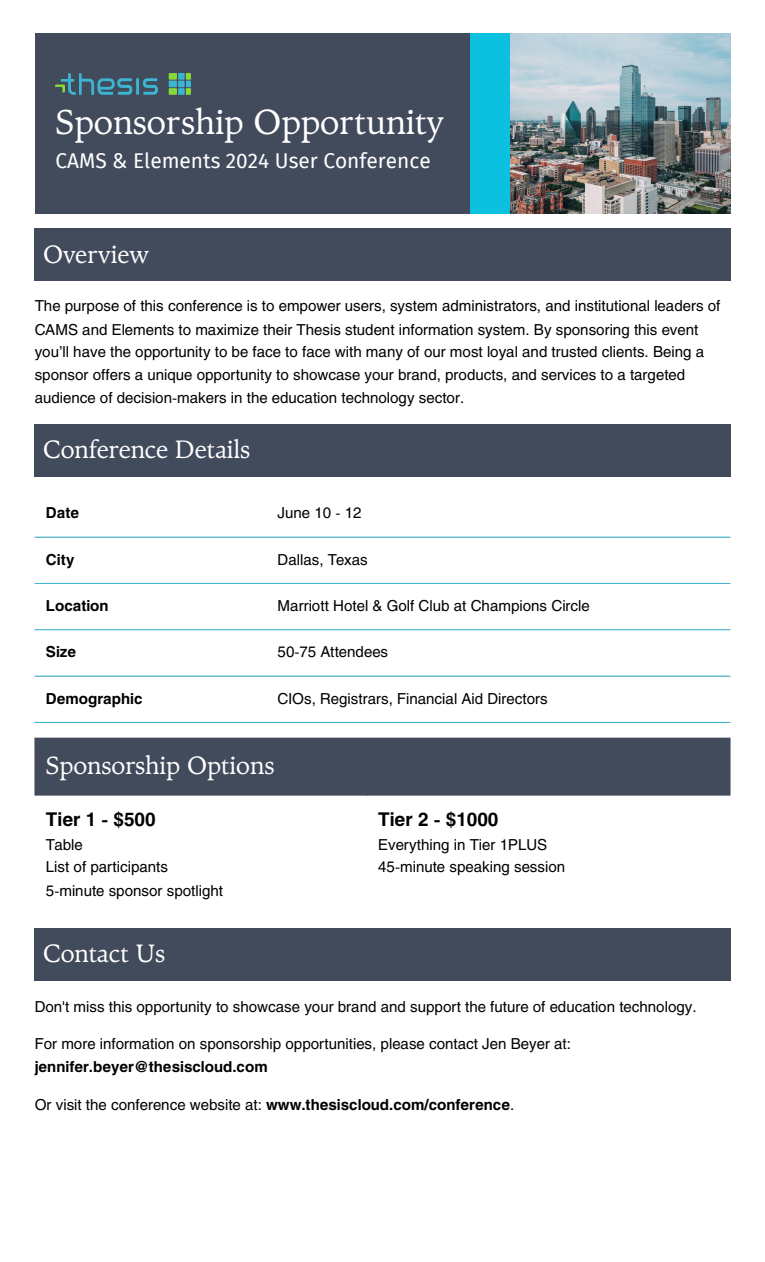
<style>
.page{position:relative;width:765px;height:1262px;background:#fff}
.page>*{position:absolute;margin:0;border:0;box-sizing:border-box;transform-origin:0 0}
.t1{font:34.75px "TY Serif";color:#fff}
.t2{font:25px "TY Serif";color:#fff}
.t3{font:20.88px "Fira Sans";color:#fff}
.t4{font:700 18.75px "Helios";color:#000}
.t5{font:15px/23px "Helios";color:#000}
.t6{font:700 15px "Helios";color:#000}
.s1{font-weight:700}
</style>
<div class="page">
<div style="left:35px;top:34px;width:695px;height:180px;background:#424b5c"></div>
<img style="left:510px;top:34px;width:220px;height:180px">
<div style="left:471px;top:34px;width:39px;height:180px;background:#0cc0df"></div>
<img style="left:56px;top:73px;width:135px;height:22px">
<div style="left:35px;top:229px;width:695px;height:52px;background:#424b5c"></div>
<div style="left:35px;top:425px;width:695px;height:52px;background:#424b5c"></div>
<hr style="left:35px;top:537px;width:695px;height:1px;background:#3db5d2">
<hr style="left:35px;top:583px;width:695px;height:1px;background:#3db5d2">
<hr style="left:35px;top:629px;width:695px;height:1px;background:#3db5d2">
<hr style="left:35px;top:676px;width:695px;height:1px;background:#3db5d2">
<hr style="left:35px;top:722px;width:695px;height:1px;background:#3db5d2">
<div style="left:35px;top:738px;width:695px;height:58px;background:#424b5c"></div>
<div style="left:35px;top:928px;width:695px;height:52px;background:#424b5c"></div>
<p class="t1" style="left:56px;top:101px;width:390px">Sponsorship Opportunity</p>
<p class="t3" style="left:56px;top:149px;width:377px">CAMS &amp; Elements 2024 User Conference</p>
<p class="t2" style="left:43px;top:239px;width:107px">Overview</p>
<p class="t5" style="left:35px;top:294px;width:687px">The purpose of this conference is to empower users, system administrators, and institutional leaders of CAMS and Elements to maximize their Thesis student information system. By sponsoring this event you’ll have the opportunity to be face to face with many of our most loyal and trusted clients. Being a sponsor offers a unique opportunity to showcase your brand, products, and services to a targeted audience of decision-makers in the education technology sector.</p>
<p class="t2" style="left:43px;top:435px;width:209px">Conference Details</p>
<p class="t6" style="left:46px;top:504px;width:35px">Date</p>
<p class="t5" style="left:278px;top:501px;width:85px">June 10 - 12</p>
<p class="t6" style="left:46px;top:550px;width:30px">City</p>
<p class="t5" style="left:278px;top:547px;width:92px">Dallas, Texas</p>
<p class="t6" style="left:46px;top:596px;width:64px">Location</p>
<p class="t5" style="left:278px;top:594px;width:314px">Marriott Hotel &amp; Golf Club at Champions Circle</p>
<p class="t6" style="left:46px;top:642px;width:32px">Size</p>
<p class="t5" style="left:278px;top:640px;width:112px">50-75 Attendees</p>
<p class="t6" style="left:46px;top:689px;width:98px">Demographic</p>
<p class="t5" style="left:278px;top:686px;width:272px">CIOs, Registrars, Financial Aid Directors</p>
<p class="t2" style="left:46px;top:751px;width:230px">Sponsorship Options</p>
<h1 class="t4" style="left:46px;top:808px;width:111px">Tier 1 - $500</h1>
<h1 class="t5" style="left:46px;top:832px;width:179px">Table<br>List of participants<br>5-minute sponsor spotlight</h1>
<p class="t2" style="left:43px;top:938px;width:124px">Contact Us</p>
<h1 class="t4" style="left:378px;top:808px;width:122px">Tier 2 - $1000</h1>
<h1 class="t5" style="left:378px;top:833px;width:189px;line-height:22.5px">Everything in Tier 1PLUS<br>45-minute speaking session</h1>
<p class="t5" style="left:35px;top:994px;width:663px">Don't miss this opportunity to showcase your brand and support the future of education technology.</p>
<p class="t5" style="left:35px;top:1032px;width:538px;line-height:22.5px">For more information on sponsorship opportunities, please contact Jen Beyer at: <span class="s1">jennifer.beyer@thesiscloud.com</span></p>
<p class="t5" style="left:35px;top:1093px;width:481px">Or visit the conference website at: <span class="s1">www.thesiscloud.com/conference</span>.</p>
</div>
